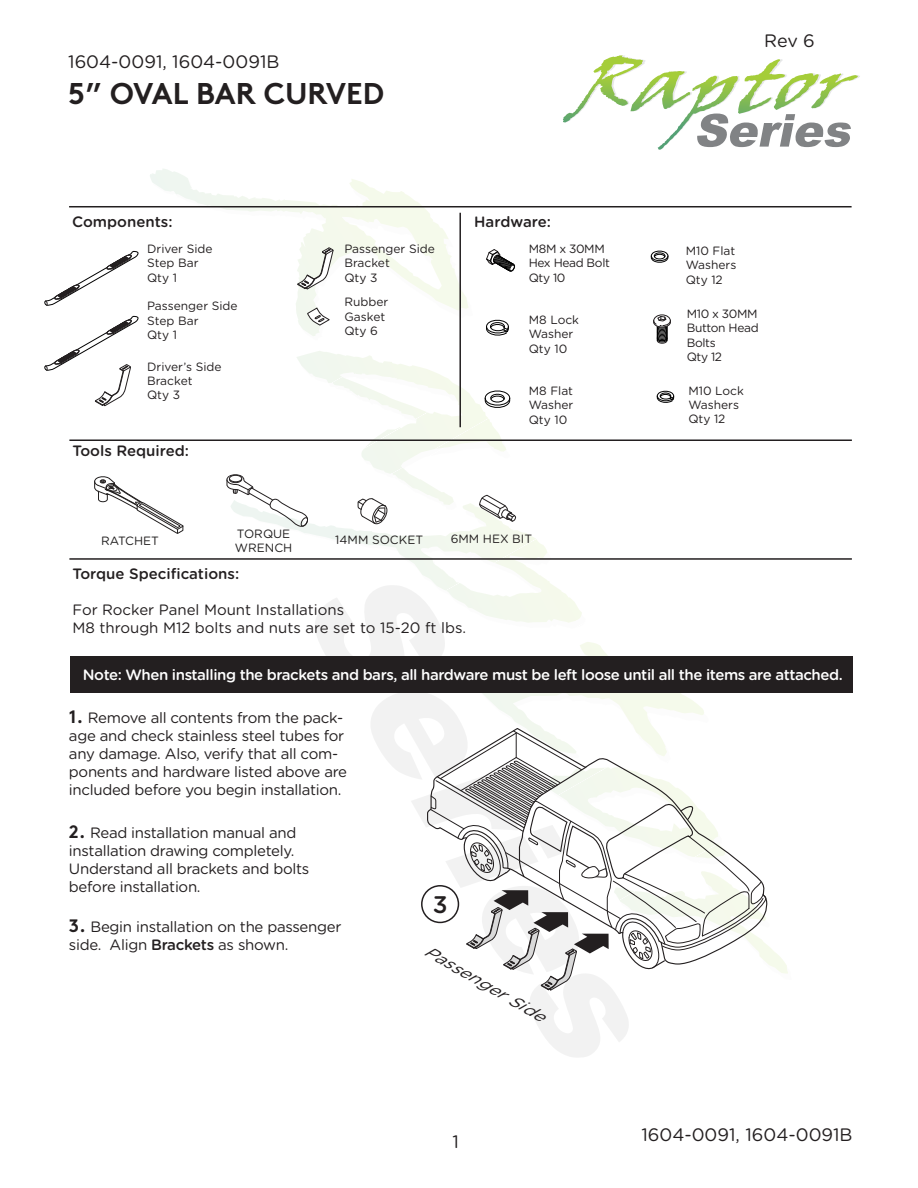
<style>
.page{position:relative;width:918px;height:1188px;background:#fff}
.page>*{position:absolute;margin:0;border:0;box-sizing:border-box;transform-origin:0 0}
.t1{font:700 30px "Brown";color:#231f20}
.t2{font:500 24px "Gotham Rounded";color:#231f20}
.t3{font:18px "Gotham Rounded";color:#231f20}
.t4{font:italic 15.6px "Gotham Rounded";color:#231f20;scale:1.15 1}
.t5{font:15px/18px "Gotham Rounded";letter-spacing:-.02em;color:#231f20}
.t6{font:500 15px "Gotham Rounded";letter-spacing:-.03em;color:#fff}
.t7{font:15px/18px "Gotham Rounded";color:#231f20}
.t8{font:500 15px "Gotham Rounded";color:#231f20}
.t9{font:12px/14.4px "Gotham Rounded";color:#231f20}
.t10{font:12px/14.4px "Gotham Rounded";letter-spacing:-.03em;color:#231f20}
.t11{font:12px/14.4px "Gotham Rounded";color:#211f1f}
.t12{font:12px "Gotham Rounded";color:#221f1f}
.s1{font-family:"Brown";font-weight:700;font-size:18px}
.s2{font-weight:500}
</style>
<div class="page">
<svg style="left:294px;top:191px;width:498px;height:783px"></svg>
<svg style="left:484px;top:389px;width:26px;height:20px"></svg>
<svg style="left:486px;top:319px;width:23px;height:17px"></svg>
<svg style="left:486px;top:249px;width:30px;height:23px"></svg>
<svg style="left:563px;top:55px;width:297px;height:95px"></svg>
<hr style="left:69px;top:206px;width:783px;height:1px;background:#231f20">
<hr style="left:459px;top:213px;width:2px;height:214px;background:#231f20">
<hr style="left:69px;top:439px;width:783px;height:2px;background:#231f20">
<hr style="left:69px;top:558px;width:783px;height:2px;background:#231f20">
<svg style="left:357px;top:498px;width:31px;height:27px"></svg>
<svg style="left:94px;top:476px;width:90px;height:58px"></svg>
<svg style="left:226px;top:473px;width:83px;height:56px"></svg>
<svg style="left:651px;top:250px;width:18px;height:14px"></svg>
<svg style="left:657px;top:390px;width:17px;height:13px"></svg>
<svg style="left:653px;top:314px;width:18px;height:31px"></svg>
<svg style="left:479px;top:495px;width:38px;height:27px"></svg>
<div style="left:70px;top:656px;width:783px;height:37px;background:#231f20"></div>
<svg style="left:313px;top:585px;width:457px;height:472px"></svg>
<svg style="left:150px;top:169px;width:229px;height:157px"></svg>
<svg style="left:44px;top:251px;width:94px;height:54px"></svg>
<svg style="left:44px;top:316px;width:94px;height:90px"></svg>
<p class="t3" style="left:68px;top:49px;width:213px">1604-0091, 1604-0091B</p>
<h1 class="t1" style="left:68px;top:69px;width:317px">5” OVAL BAR CURVED</h1>
<p class="t8" style="left:72px;top:211px;width:102px">Components:</p>
<p class="t9" style="left:147px;top:241px;width:67px">Driver Side<br>Step Bar<br>Qty 1</p>
<p class="t9" style="left:147px;top:298px;width:92px">Passenger Side<br>Step Bar<br>Qty 1</p>
<p class="t9" style="left:147px;top:359px;width:76px">Driver’s Side<br>Bracket<br>Qty 3</p>
<p class="t8" style="left:72px;top:440px;width:118px">Tools Required:</p>
<p class="t9" style="left:344px;top:241px;width:92px">Passenger Side<br>Bracket<br>Qty 3</p>
<p class="t9" style="left:344px;top:294px;width:45px">Rubber<br>Gasket<br>Qty 6</p>
<p class="t8" style="left:474px;top:211px;width:78px">Hardware:</p>
<p class="t10" style="left:529px;top:241px;width:83px">M8M x 30MM<br>Hex Head Bolt<br>Qty 10</p>
<p class="t9" style="left:529px;top:312px;width:52px">M8 Lock<br>Washer<br>Qty 10</p>
<p class="t9" style="left:529px;top:383px;width:46px;text-align:justify">M8 Flat Washer Qty 10</p>
<p class="t11" style="left:235px;top:526px;width:59px">TORQUE<br>WRENCH</p>
<p class="t11" style="left:101px;top:533px;width:60px">RATCHET</p>
<p class="t12" style="left:335px;top:532px;width:89px">14MM SOCKET</p>
<p class="t9" style="left:451px;top:531px;width:83px">6MM HEX BIT</p>
<p class="t8" style="left:72px;top:563px;width:168px">Torque Specifications:</p>
<p class="t7" style="left:72px;top:600px;width:395px">For Rocker Panel Mount Installations<br>M8 through M12 bolts and nuts are set to 15-20 ft lbs.</p>
<p class="t3" style="left:764px;top:28px;width:52px">Rev 6</p>
<p class="t9" style="left:686px;top:243px;width:52px;text-align:justify">M10 Flat Washers Qty 12</p>
<p class="t10" style="left:687px;top:306px;width:73px">M10 x 30MM<br>Button Head<br>Bolts<br>Qty 12</p>
<p class="t9" style="left:688px;top:383px;width:57px">M10 Lock<br>Washers<br>Qty 12</p>
<p class="t6" style="left:83px;top:664px;width:761px">Note: When installing the brackets and bars, all hardware must be left loose until all the items are attached.</p>
<p class="t5" style="left:69px;top:708px;width:280px"><span class="s1">1.</span> Remove all contents from the pack&shy;age and check stainless steel tubes for any damage. Also, verify that all com&shy;ponents and hardware listed above are included before you begin installation.</p>
<p class="t5" style="left:69px;top:823px;width:242px"><span class="s1">2.</span> Read installation manual and installation drawing completely.<br>Understand all brackets and bolts before installation.</p>
<p class="t5" style="left:69px;top:917px;width:274px"><span class="s1">3.</span> Begin installation on the passenger side. Align <span class="s2">Brackets</span> as shown.</p>
<h2 class="t2" style="left:433px;top:887px;width:16px">3</h2>
<p class="t4" style="left:431px;top:940px;width:120px;rotate:30deg">Passenger Side</p>
<p class="t3" style="left:452px;top:1130px;width:8px">1</p>
<p class="t3" style="left:641px;top:1122px;width:213px">1604-0091, 1604-0091B</p>
</div>
